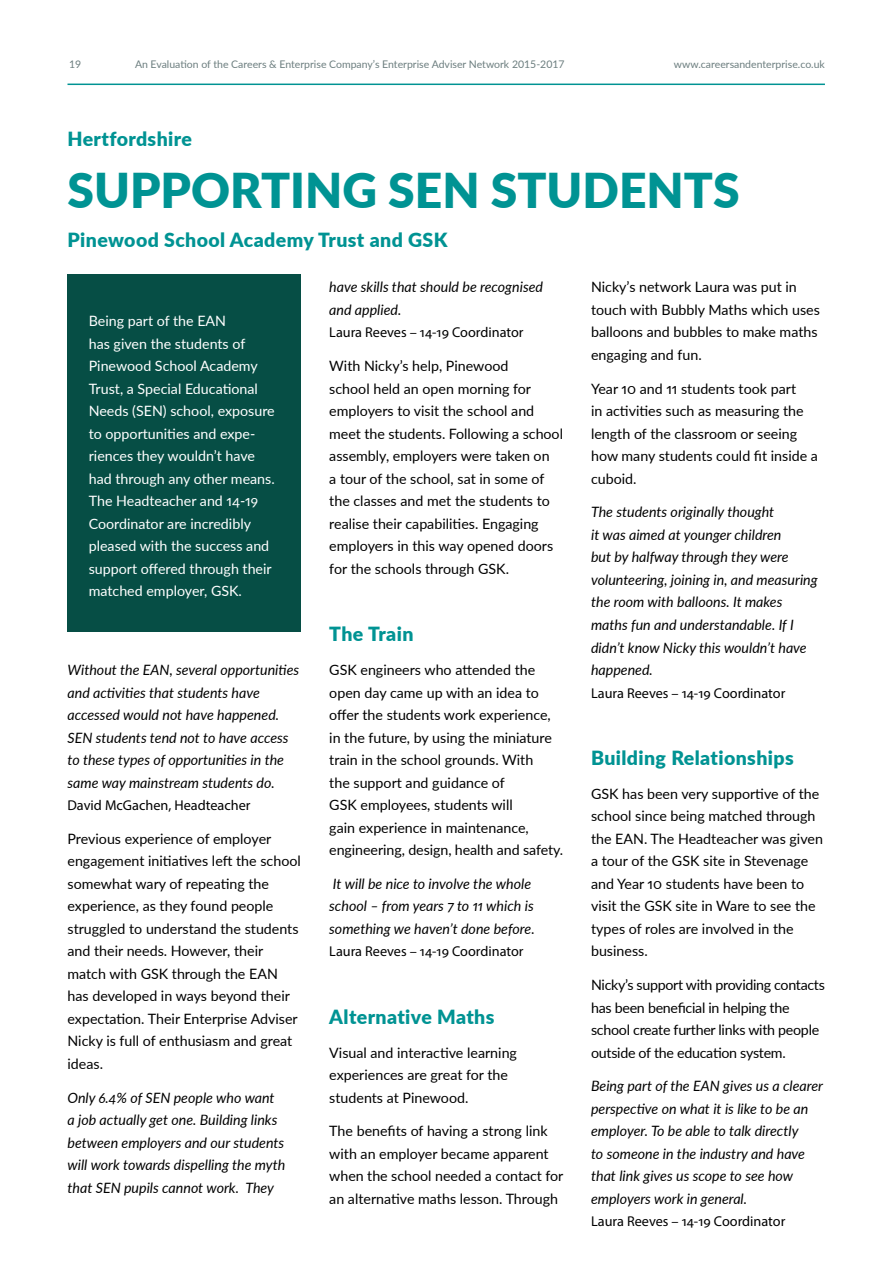
<style>
.page{position:relative;width:893px;height:1263px;background:#fff}
.page>*{position:absolute;margin:0;border:0;box-sizing:border-box;transform-origin:0 0}
.t1{font:900 48px "Lato";color:#009393}
.t2{font:900 19.5px "Lato";letter-spacing:.02em;color:#009393}
.t3{font:14.25px/22.5px "Lato";color:#000}
.t4{font:italic 14.25px/22.5px "Lato";color:#000}
.t5{font:14.25px/22.5px "Lato";color:#fff}
.t6{font:14.25px "Myriad Pro";color:#000}
.t7{font:14.25px/22.5px "Lato";letter-spacing:-.02em;color:#000}
.t8{font:10.5px "Lato";color:#6c7e7f}
.s1{font-style:normal}
</style>
<div class="page">
<hr style="left:68px;top:84px;width:757px;height:1px;background:#009393">
<div style="left:68px;top:274px;width:233px;height:357px;background:#064e45"></div>
<p class="t8" style="left:69px;top:57px;width:14px">19</p>
<p class="t8" style="left:135px;top:57px;width:431px">An Evaluation of the Careers &amp; Enterprise Company’s Enterprise Adviser Network 2015-2017</p>
<p class="t8" style="left:674px;top:57px;width:152px">www.careersandenterprise.co.uk</p>
<h2 class="t2" style="left:68px;top:124px;width:126px">Hertfordshire</h2>
<h1 class="t1" style="left:68px;top:155px;width:674px">SUPPORTING SEN STUDENTS</h1>
<h2 class="t2" style="left:68px;top:226px;width:382px">Pinewood School Academy Trust and GSK</h2>
<p class="t5" style="left:89px;top:309px;width:188px">Being part of the EAN<br>has given the students of<br>Pinewood School Academy<br>Trust, a Special Educational<br>Needs (SEN) school, exposure to opportunities and expe&shy;riences they wouldn’t have had through any other means.<br>The Headteacher and 14-19<br>Coordinator are incredibly pleased with the success and support offered through their matched employer, GSK.</p>
<p class="t4" style="left:68px;top:658px;width:233px">Without the EAN, several opportunities and activities that students have accessed would not have happened.<br>SEN students tend not to have access to these types of opportunities in the same way mainstream students do.</p>
<p class="t6" style="left:68px;top:796px;width:184px">David McGachen, Headteacher</p>
<p class="t3" style="left:68px;top:827px;width:235px">Previous experience of employer engagement initiatives left the school somewhat wary of repeating the experience, as they found people struggled to understand the students and their needs. However, their match with GSK through the EAN has developed in ways beyond their expectation. Their Enterprise Adviser<br>Nicky is full of enthusiasm and great ideas.</p>
<p class="t4" style="left:68px;top:1085px;width:219px">Only 6.4% of SEN people who want a job actually get one. Building links between employers and our students will work towards dispelling the myth that SEN pupils cannot work. They</p>
<p class="t4" style="left:329px;top:275px;width:215px">have skills that should be recognised and applied.</p>
<p class="t6" style="left:329px;top:324px;width:196px">Laura Reeves – 14-19 Coordinator</p>
<p class="t3" style="left:329px;top:354px;width:235px">With Nicky’s help, Pinewood<br>school held an open morning for employers to visit the school and meet the students. Following a school assembly, employers were taken on<br>a tour of the school, sat in some of the classes and met the students to realise their capabilities. Engaging employers in this way opened doors for the schools through GSK.</p>
<h2 class="t2" style="left:329px;top:619px;width:86px">The Train</h2>
<p class="t3" style="left:329px;top:658px;width:235px">GSK engineers who attended the open day came up with an idea to offer the students work experience, in the future, by using the miniature train in the school grounds. With<br>the support and guidance of<br>GSK employees, students will<br>gain experience in maintenance, engineering, design, health and safety.</p>
<p class="t4" style="left:329px;top:872px;width:207px">It will be nice to involve the whole school – from years 7 to 11 which is something we haven’t done before<span class="s1">.</span></p>
<p class="t6" style="left:329px;top:943px;width:196px">Laura Reeves – 14-19 Coordinator</p>
<h2 class="t2" style="left:329px;top:1002px;width:167px">Alternative Maths</h2>
<p class="t3" style="left:329px;top:1040px;width:189px">Visual and interactive learning experiences are great for the students at Pinewood.</p>
<p class="t3" style="left:329px;top:1119px;width:236px">The benefits of having a strong link with an employer became apparent when the school needed a contact for an alternative maths lesson. Through</p>
<p class="t3" style="left:591px;top:275px;width:230px">Nicky’s network Laura was put in touch with Bubbly Maths which uses balloons and bubbles to make maths engaging and fun.</p>
<p class="t3" style="left:591px;top:377px;width:228px">Year 10 and 11 students took part<br>in activities such as measuring the length of the classroom or seeing how many students could fit inside a cuboid.</p>
<p class="t4" style="left:591px;top:500px;width:228px">The students originally thought<br>it was aimed at younger children<br>but by halfway through they were volunteering, joining in, and measuring the room with balloons. It makes maths fun and understandable. If I didn’t know Nicky this wouldn’t have happened.</p>
<p class="t6" style="left:591px;top:684px;width:196px">Laura Reeves – 14-19 Coordinator</p>
<h2 class="t2" style="left:591px;top:743px;width:204px">Building Relationships</h2>
<p class="t3" style="left:591px;top:782px;width:233px">GSK has been very supportive of the school since being matched through the EAN. The Headteacher was given a tour of the GSK site in Stevenage and Year 10 students have been to visit the GSK site in Ware to see the types of roles are involved in the business.</p>
<p class="t7" style="left:591px;top:973px;width:235px">Nicky’s support with providing contacts has been beneficial in helping the school create further links with people outside of the education system.</p>
<p class="t4" style="left:591px;top:1074px;width:234px">Being part of the EAN gives us a clearer perspective on what it is like to be an employer. To be able to talk directly<br>to someone in the industry and have that link gives us scope to see how employers work in general.</p>
<p class="t6" style="left:591px;top:1213px;width:196px">Laura Reeves – 14-19 Coordinator</p>
</div>
